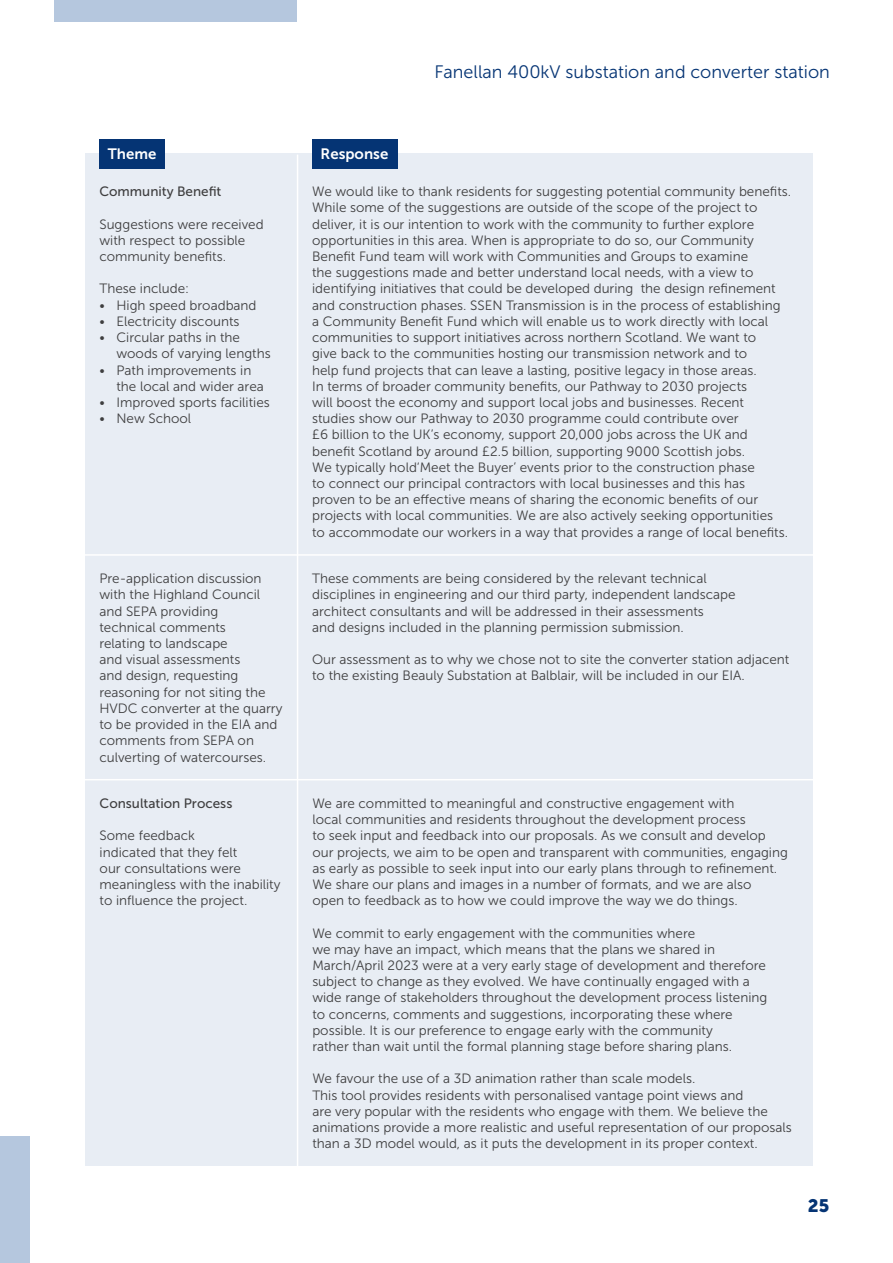
<style>
.page{position:relative;width:893px;height:1263px;background:#fff}
.page>*{position:absolute;margin:0;border:0;box-sizing:border-box;transform-origin:0 0}
.t1{font:18px "Museo Sans 300";color:#053474}
.t2{font:18px "Museo Sans 900";color:#053474}
.t3{font:15px "Museo Sans 700";color:#fff}
.t4{font:13.5px/16.2px "Museo Sans 300";color:#3e3e3f}
.t5{font:13.5px "Museo Sans 500";color:#3e3e3f}
</style>
<div class="page">
<div style="left:54px;top:0;width:243px;height:22px;background:#b5c7de"></div>
<div style="left:85px;top:153px;width:728px;height:1013px;background:#e8edf4"></div>
<div style="left:99px;top:139px;width:66px;height:30px;background:#053474"></div>
<div style="left:312px;top:139px;width:86px;height:30px;background:#053474"></div>
<hr style="left:297px;top:155px;width:1px;height:1106px;background:#fff">
<hr style="left:72px;top:554px;width:770px;height:2px;background:#fff">
<hr style="left:72px;top:779px;width:771px;height:1px;background:#fff">
<div style="left:0;top:1136px;width:30px;height:127px;background:#b5c7de"></div>
<h1 class="t1" style="left:435px;top:62px;width:397px">Fanellan 400kV substation and converter station</h1>
<p class="t3" style="left:108px;top:145px;width:50px">Theme</p>
<p class="t3" style="left:321px;top:145px;width:69px">Response</p>
<p class="t5" style="left:99px;top:184px;width:124px">Community Benefit</p>
<p class="t4" style="left:99px;top:216px;width:166px">Suggestions were received with respect to possible community benefits.</p>
<p class="t4" style="left:99px;top:281px;width:91px">These include:</p>
<p class="t4" style="left:99px;top:297px;width:159px">• High speed broadband</p>
<p class="t4" style="left:99px;top:313px;width:142px">• Electricity discounts</p>
<p class="t4" style="left:116px;top:329px;width:156px;text-indent:-17px">• Circular paths in the woods of varying lengths</p>
<p class="t4" style="left:116px;top:362px;width:149px;text-indent:-17px">• Path improvements in the local and wider area</p>
<p class="t4" style="left:99px;top:394px;width:172px">• Improved sports facilities</p>
<p class="t4" style="left:99px;top:410px;width:93px">• New School</p>
<p class="t4" style="left:312px;top:184px;width:481px">We would like to thank residents for suggesting potential community benefits.<br>While some of the suggestions are outside of the scope of the project to deliver, it is our intention to work with the community to further explore opportunities in this area. When is appropriate to do so, our Community Benefit Fund team will work with Communities and Groups to examine<br>the suggestions made and better understand local needs, with a view to identifying initiatives that could be developed during the design refinement and construction phases. SSEN Transmission is in the process of establishing<br>a Community Benefit Fund which will enable us to work directly with local communities to support initiatives across northern Scotland. We want to<br>give back to the communities hosting our transmission network and to<br>help fund projects that can leave a lasting, positive legacy in those areas.<br>In terms of broader community benefits, our Pathway to 2030 projects<br>will boost the economy and support local jobs and businesses. Recent<br>studies show our Pathway to 2030 programme could contribute over<br>£6 billion to the UK’s economy, support 20,000 jobs across the UK and benefit Scotland by around £2.5 billion, supporting 9000 Scottish jobs.<br>We typically hold‘Meet the Buyer’ events prior to the construction phase<br>to connect our principal contractors with local businesses and this has proven to be an effective means of sharing the economic benefits of our projects with local communities. We are also actively seeking opportunities<br>to accommodate our workers in a way that provides a range of local benefits.</p>
<p class="t4" style="left:312px;top:571px;width:425px">These comments are being considered by the relevant technical disciplines in engineering and our third party, independent landscape architect consultants and will be addressed in their assessments<br>and designs included in the planning permission submission.</p>
<p class="t4" style="left:312px;top:652px;width:479px">Our assessment as to why we chose not to site the converter station adjacent to the existing Beauly Substation at Balblair, will be included in our EIA.</p>
<p class="t4" style="left:99px;top:571px;width:184px">Pre-application discussion with the Highland Council and SEPA providing<br>technical comments<br>relating to landscape<br>and visual assessments<br>and design, requesting reasoning for not siting the<br>HVDC converter at the quarry to be provided in the EIA and comments from SEPA on culverting of watercourses.</p>
<p class="t5" style="left:100px;top:796px;width:134px">Consultation Process</p>
<p class="t4" style="left:100px;top:828px;width:182px">Some feedback<br>indicated that they felt<br>our consultations were meaningless with the inability to influence the project.</p>
<p class="t4" style="left:312px;top:795px;width:477px">We are committed to meaningful and constructive engagement with<br>local communities and residents throughout the development process<br>to seek input and feedback into our proposals. As we consult and develop our projects, we aim to be open and transparent with communities, engaging as early as possible to seek input into our early plans through to refinement.<br>We share our plans and images in a number of formats, and we are also<br>open to feedback as to how we could improve the way we do things.</p>
<p class="t4" style="left:312px;top:925px;width:456px">We commit to early engagement with the communities where<br>we may have an impact, which means that the plans we shared in March/April 2023 were at a very early stage of development and therefore subject to change as they evolved. We have continually engaged with a wide range of stakeholders throughout the development process listening to concerns, comments and suggestions, incorporating these where possible. It is our preference to engage early with the community<br>rather than wait until the formal planning stage before sharing plans.</p>
<p class="t4" style="left:312px;top:1071px;width:481px">We favour the use of a 3D animation rather than scale models.<br>This tool provides residents with personalised vantage point views and<br>are very popular with the residents who engage with them. We believe the animations provide a more realistic and useful representation of our proposals than a 3D model would, as it puts the development in its proper context.</p>
<h1 class="t2" style="left:808px;top:1196px;width:23px">25</h1>
</div>
